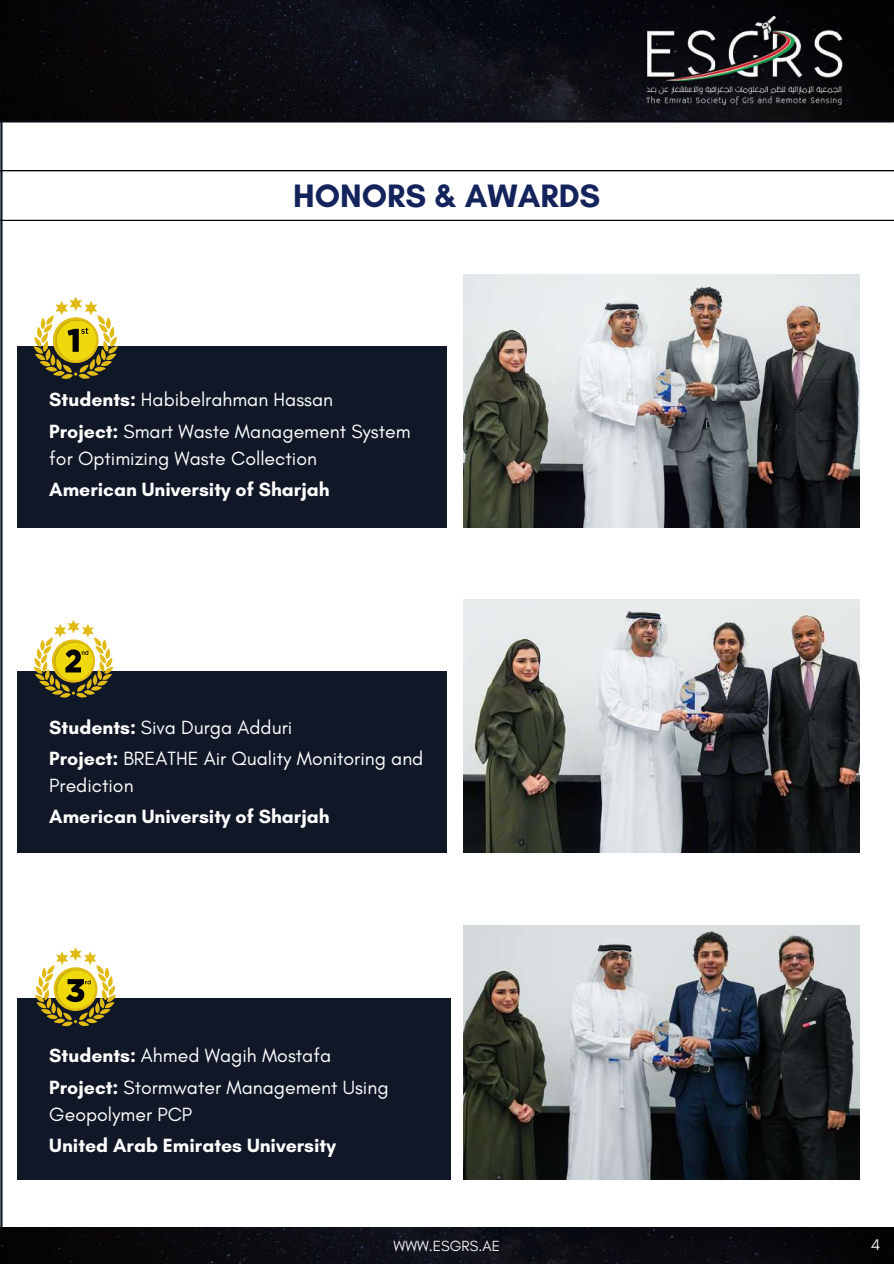
<style>
.page{position:relative;width:894px;height:1264px;background:#fff}
.page>*{position:absolute;margin:0;border:0;box-sizing:border-box;transform-origin:0 0}
.t1{font:700 33px "Glacial Indifference";color:#15235d}
.t2{font:19.5px/27px "Glacial Indifference";color:#fff}
.t3{font:700 19.5px "Glacial Indifference";color:#fff}
.t4{font:15.75px "Glacial Indifference";color:#f1f1f1}
.t5{font:15px "Glacial Indifference";color:#f1f1f1}
.s1{font-weight:700}
</style>
<div class="page">
<hr style="left:0;top:120px;width:893px;height:2px;background:#101727">
<svg style="left:0;top:0;width:893px;height:121px;fill:#0a0b10"></svg>
<img style="left:642px;top:16px;width:201px;height:89px">
<svg style="left:0;top:1226px;width:893px;height:37px;fill:#0a0b0f"></svg>
<div style="left:18px;top:671px;width:428px;height:181px;background:#101727"></div>
<svg style="left:34px;top:620px;width:79px;height:78px"></svg>
<div style="left:18px;top:346px;width:428px;height:181px;background:#101727"></div>
<svg style="left:34px;top:296px;width:84px;height:83px"></svg>
<div style="left:18px;top:998px;width:433px;height:181px;background:#101727"></div>
<svg style="left:35px;top:947px;width:81px;height:80px"></svg>
<img style="left:463px;top:274px;width:395px;height:253px">
<hr style="left:0;top:121px;width:3px;height:1105px;background:#101727">
<svg style="left:0;top:170px;width:893px;height:51px"></svg>
<img style="left:463px;top:925px;width:395px;height:254px">
<img style="left:463px;top:599px;width:395px;height:253px">
<h1 class="t1" style="left:293px;top:176px;width:309px">HONORS &amp; AWARDS</h1>
<p class="t2" style="left:49px;top:386px;width:285px"><span class="s1">Students:</span> Habibelrahman Hassan</p>
<p class="t2" style="left:49px;top:417px;width:363px"><span class="s1">Project:</span> Smart Waste Management System for Optimizing Waste Collection</p>
<p class="t3" style="left:49px;top:477px;width:282px">American University of Sharjah</p>
<p class="t2" style="left:49px;top:713px;width:244px"><span class="s1">Students:</span> Siva Durga Adduri</p>
<p class="t2" style="left:49px;top:744px;width:375px"><span class="s1">Project:</span> BREATHE Air Quality Monitoring and<br>Prediction</p>
<p class="t3" style="left:49px;top:804px;width:282px">American University of Sharjah</p>
<p class="t2" style="left:49px;top:1042px;width:283px"><span class="s1">Students:</span> Ahmed Wagih Mostafa</p>
<p class="t2" style="left:49px;top:1073px;width:340px"><span class="s1">Project:</span> Stormwater Management Using<br>Geopolymer PCP</p>
<p class="t3" style="left:49px;top:1133px;width:288px">United Arab Emirates University</p>
<p class="t5" style="left:393px;top:1236px;width:108px">WWW.ESGRS.AE</p>
<p class="t4" style="left:870px;top:1234px;width:11px">4</p>
</div>
